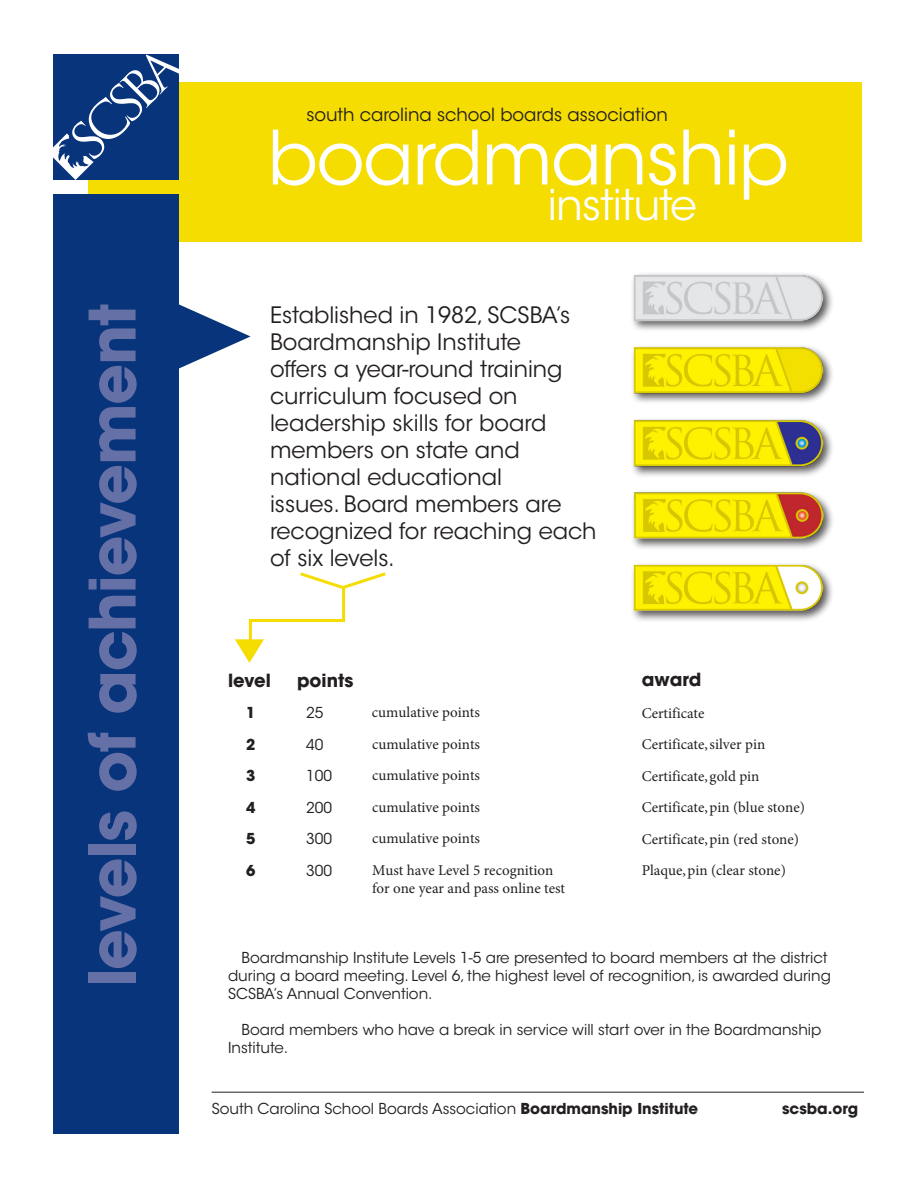
<style>
.page{position:relative;width:918px;height:1188px;background:#fff}
.page>*{position:absolute;margin:0;border:0;box-sizing:border-box;transform-origin:0 0}
.t1{font:74.25px "ITC Avant Garde Std";letter-spacing:-.02em;color:#fff}
.t2{font:700 63.45px "ITC Avant Garde Std";letter-spacing:-.02em;color:#6570a6}
.t3{font:42.15px "ITC Avant Garde Std";letter-spacing:-.02em;color:#fff}
.t4{font:22.5px/27px "ITC Avant Garde Std";color:#231f20}
.t5{font:18px "ITC Avant Garde Std";color:#231f20}
.t6{font:700 18px "ITC Avant Garde Std";color:#231f20}
.t7{font:15px/18px "ITC Avant Garde Std";color:#231f20}
.t8{font:15px/31.5px "Minion Pro";color:#231f20}
.t9{font:700 15px "ITC Avant Garde Std";color:#231f20}
.s1{font-weight:700}
</style>
<div class="page">
<div style="left:89px;top:82px;width:773px;height:160px;background:#f5dc01"></div>
<div style="left:54px;top:194px;width:125px;height:940px;background:#08347b"></div>
<hr style="left:212px;top:1092px;width:652px;height:1px;background:#231f20">
<svg style="left:53px;top:55px;width:126px;height:125px;background:#244b89"></svg>
<svg style="left:179px;top:304px;width:72px;height:65px"></svg>
<svg style="left:235px;top:572px;width:151px;height:91px"></svg>
<div style="left:630px;top:272px;width:204px;height:350px;background:#231f20;opacity:.75"></div>
<img style="left:630px;top:272px;width:197px;height:348px">
<p class="t2" style="left:71px;top:987px;width:685px;rotate:-90deg">levels of achievement</p>
<p class="t5" style="left:306px;top:104px;width:363px">south carolina school boards association</p>
<p class="t1" style="left:267px;top:113px;width:523px">boardmanship</p>
<p class="t3" style="left:548px;top:180px;width:151px">institute</p>
<p class="t4" style="left:270px;top:302px;width:328px">Established in 1982, SCSBA’s<br>Boardmanship Institute<br>offers a year-round training curriculum focused on leadership skills for board members on state and national educational<br>issues. Board members are recognized for reaching each of six levels.</p>
<p class="t6" style="left:228px;top:668px;width:44px">level</p>
<p class="t9" style="left:246px;top:703px;width:11px">1</p>
<p class="t7" style="left:306px;top:704px;width:19px">25</p>
<p class="t9" style="left:246px;top:734px;width:11px">2</p>
<p class="t7" style="left:306px;top:735px;width:19px">40</p>
<p class="t9" style="left:246px;top:766px;width:11px">3</p>
<p class="t7" style="left:306px;top:767px;width:27px">100</p>
<p class="t9" style="left:246px;top:797px;width:11px">4</p>
<p class="t7" style="left:306px;top:798px;width:27px">200</p>
<p class="t9" style="left:246px;top:829px;width:11px">5</p>
<p class="t7" style="left:306px;top:830px;width:27px">300</p>
<p class="t9" style="left:246px;top:860px;width:11px">6</p>
<p class="t7" style="left:306px;top:861px;width:27px">300</p>
<p class="t8" style="left:372px;top:697px;width:183px">cumulative points<br>cumulative points<br>cumulative points<br>cumulative points<br>cumulative points<br>Must have Level 5 recognition</p>
<p class="t8" style="left:372px;top:872px;width:195px">for one year and pass online test</p>
<p class="t6" style="left:642px;top:668px;width:61px">award</p>
<p class="t8" style="left:642px;top:697px;width:165px">Certificate<br>Certificate, silver pin<br>Certificate, gold pin<br>Certificate, pin (blue stone)<br>Certificate, pin (red stone)<br>Plaque, pin (clear stone)</p>
<p class="t7" style="left:228px;top:949px;width:604px;text-indent:14px">Boardmanship Institute Levels 1-5 are presented to board members at the district during a board meeting. Level 6, the highest level of recognition, is awarded during<br>SCSBA’s Annual Convention.</p>
<p class="t7" style="left:228px;top:1021px;width:595px;text-indent:14px">Board members who have a break in service will start over in the Boardmanship<br>Institute.</p>
<p class="t7" style="left:212px;top:1100px;width:488px">South Carolina School Boards Association <span class="s1">Boardmanship Institute</span></p>
<p class="t9" style="left:782px;top:1099px;width:78px">scsba.org</p>
</div>
